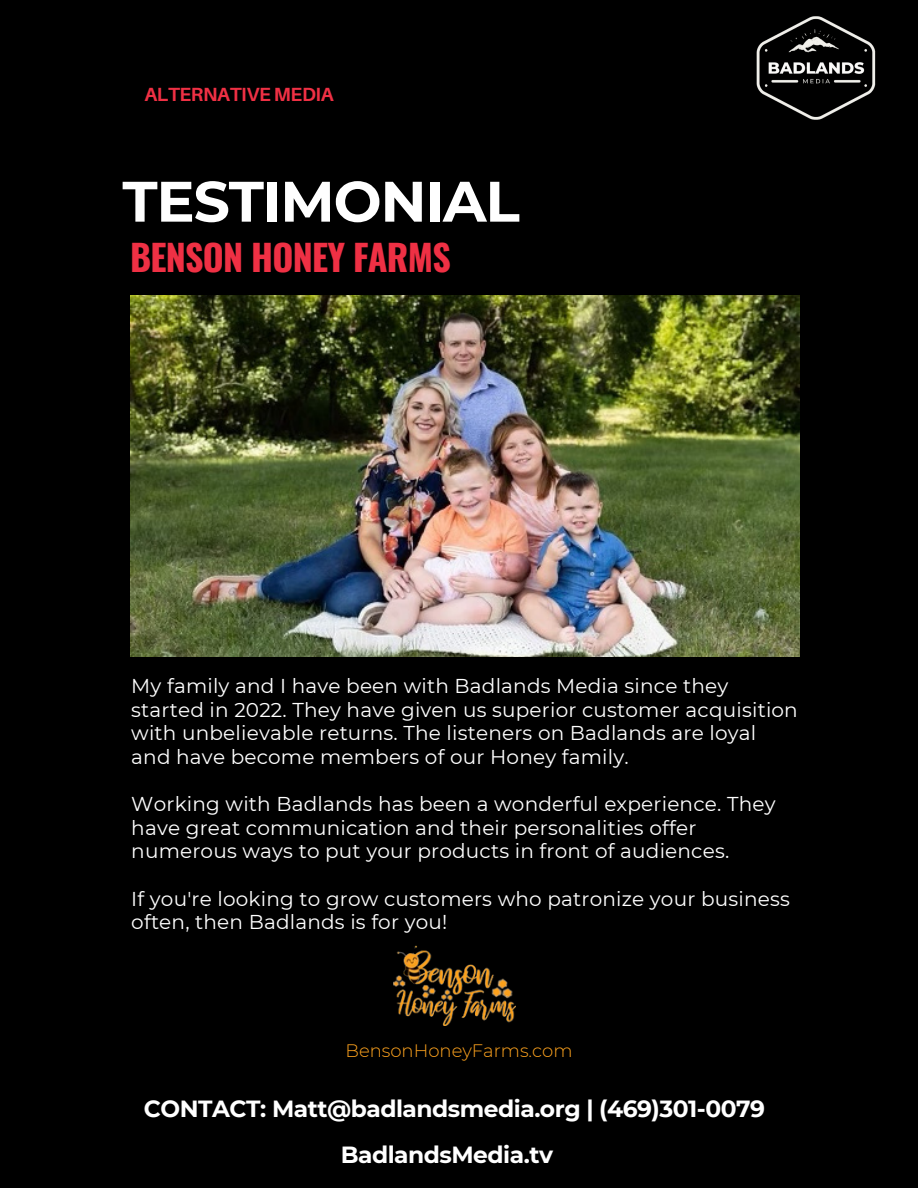
<style>
.page{position:relative;width:918px;height:1188px;background:#000}
.page>*{position:absolute;margin:0;border:0;box-sizing:border-box;transform-origin:0 0}
.t1{font:700 57px "Montserrat";letter-spacing:-.02em;color:#fff}
.t2{font:700 36px "Oswald";letter-spacing:-.02em;color:#ef3044}
.t3{font:700 23.4px "Montserrat";letter-spacing:-.02em;color:#fff}
.t4{font:19.95px/23.7px "Montserrat";letter-spacing:.01em;color:#fff}
.t5{font:700 19.05px "Aileron";letter-spacing:-.02em;color:#ef3044}
.t6{font:300 18px "Montserrat";color:#fea31e}
</style>
<div class="page">
<img style="left:756px;top:16px;width:120px;height:104px">
<img style="left:130px;top:296px;width:669px;height:361px">
<img style="left:394px;top:945px;width:121px;height:80px">
<p class="t5" style="left:144px;top:82px;width:191px">ALTERNATIVE MEDIA</p>
<p class="t1" style="left:122px;top:166px;width:399px">TESTIMONIAL</p>
<p class="t2" style="left:130px;top:229px;width:322px">BENSON HONEY FARMS</p>
<p class="t4" style="left:131px;top:674px;width:668px">My family and I have been with Badlands Media since they started in 2022. They have given us superior customer acquisition with unbelievable returns. The listeners on Badlands are loyal and have become members of our Honey family.</p>
<p class="t4" style="left:131px;top:792px;width:646px">Working with Badlands has been a wonderful experience. They have great communication and their personalities offer numerous ways to put your products in front of audiences.</p>
<p class="t4" style="left:131px;top:887px;width:660px">If you're looking to grow customers who patronize your business often, then Badlands is for you!</p>
<p class="t6" style="left:345px;top:1040px;width:229px">BensonHoneyFarms.com</p>
<p class="t3" style="left:144px;top:1094px;width:623px">CONTACT: Matt@badlandsmedia.org | (469)301-0079</p>
<p class="t3" style="left:341px;top:1140px;width:214px">BadlandsMedia.tv</p>
</div>
